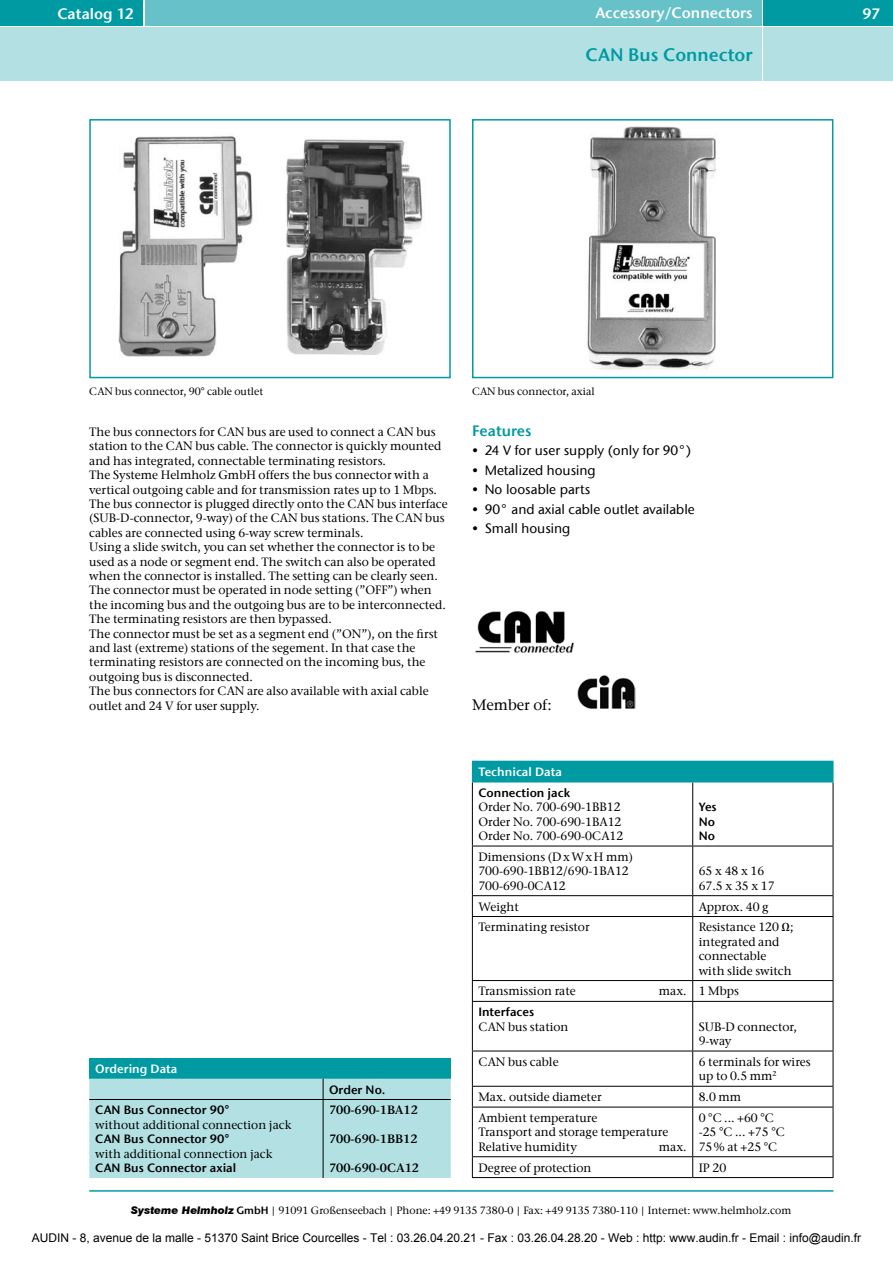
<style>
.page{position:relative;width:893px;height:1263px;background:#fff}
.page>*{position:absolute;margin:0;border:0;box-sizing:border-box;transform-origin:0 0}
.t1{font:18px "ITC Stone Sans Com Semi";color:#009aa3}
.t2{font:15px "ITC Stone Sans Com Semi";color:#fff}
.t3{font:500 15px "ITC Stone Serif Com";color:#000}
.t4{font:15px "ITC Stone Sans Com Semi";color:#009aa3}
.t5{font:500 13.5px/19.5px "ITC Stone Sans Com";color:#000}
.t6{font:500 12px/14.4px "ITC Stone Serif Com";color:#000}
.t7{font:12px "Arial";color:#000}
.t8{font:12px/14.4px "ITC Stone Sans Com Semi";color:#000}
.t9{font:12px "ITC Stone Serif Com Semi";color:#000}
.t10{font:12px "ITC Stone Sans Com Semi";color:#fff}
.t11{font:500 10.5px "ITC Stone Serif Com";color:#000}
.s1{font-family:"ITC Stone Sans Com Semi";font-weight:400}
.s2{color:#fff}
.s3{font-family:"Swiss 721 BT";font-weight:900;font-style:italic}
</style>
<div class="page">
<div style="left:145px;top:0;width:616px;height:26px;background:#66c2c8"></div>
<div style="left:0;top:28px;width:761px;height:53px;background:#b3e1e3"></div>
<div style="left:763px;top:0;width:130px;height:26px;background:#009aa3"></div>
<div style="left:763px;top:28px;width:130px;height:53px;background:#b3e1e3"></div>
<div style="left:0;top:0;width:142px;height:26px;background:#009aa3"></div>
<hr style="left:89px;top:1190px;width:744px;height:2px;background:#009aa3">
<img style="left:118px;top:136px;width:135px;height:221px">
<div style="left:89px;top:119px;width:362px;height:259px;border:2px solid #009aa3"></div>
<img style="left:587px;top:126px;width:129px;height:244px">
<div style="left:472px;top:119px;width:361px;height:259px;border:2px solid #009aa3"></div>
<img style="left:475px;top:611px;width:99px;height:42px">
<img style="left:577px;top:675px;width:59px;height:34px">
<div style="left:89px;top:1058px;width:362px;height:21px;background:#009aa3"></div>
<div style="left:89px;top:1079px;width:362px;height:99px;background:#b3e1e3"></div>
<hr style="left:89px;top:1099px;width:234px;height:1px;background:#000">
<hr style="left:323px;top:1099px;width:128px;height:1px;background:#000">
<hr style="left:323px;top:1100px;width:1px;height:78px;background:#000">
<div style="left:472px;top:761px;width:361px;height:21px;background:#009aa3"></div>
<hr style="left:472px;top:782px;width:1px;height:64px;background:#000">
<hr style="left:692px;top:782px;width:1px;height:64px;background:#000">
<hr style="left:833px;top:782px;width:1px;height:64px;background:#000">
<hr style="left:472px;top:846px;width:221px;height:1px;background:#000">
<hr style="left:472px;top:846px;width:1px;height:49px;background:#000">
<hr style="left:693px;top:846px;width:140px;height:1px;background:#000">
<hr style="left:692px;top:846px;width:1px;height:49px;background:#000">
<hr style="left:833px;top:846px;width:1px;height:49px;background:#000">
<svg style="left:472px;top:896px;width:1px;height:20px"></svg>
<svg style="left:692px;top:896px;width:1px;height:20px"></svg>
<svg style="left:833px;top:896px;width:1px;height:20px"></svg>
<hr style="left:472px;top:917px;width:1px;height:63px;background:#000">
<hr style="left:692px;top:917px;width:1px;height:63px;background:#000">
<hr style="left:833px;top:917px;width:1px;height:63px;background:#000">
<svg style="left:472px;top:981px;width:1px;height:20px"></svg>
<svg style="left:692px;top:981px;width:1px;height:20px"></svg>
<svg style="left:833px;top:981px;width:1px;height:20px"></svg>
<hr style="left:472px;top:1002px;width:1px;height:49px;background:#000">
<hr style="left:692px;top:1002px;width:1px;height:49px;background:#000">
<hr style="left:833px;top:1002px;width:1px;height:49px;background:#000">
<hr style="left:472px;top:1051px;width:1px;height:35px;background:#000">
<hr style="left:692px;top:1051px;width:1px;height:35px;background:#000">
<hr style="left:833px;top:1051px;width:1px;height:35px;background:#000">
<svg style="left:472px;top:1087px;width:1px;height:20px"></svg>
<svg style="left:692px;top:1087px;width:1px;height:20px"></svg>
<svg style="left:833px;top:1086px;width:1px;height:21px"></svg>
<hr style="left:472px;top:1107px;width:1px;height:49px;background:#000">
<hr style="left:692px;top:1107px;width:1px;height:49px;background:#000">
<hr style="left:833px;top:1107px;width:1px;height:49px;background:#000">
<svg style="left:472px;top:1157px;width:1px;height:20px"></svg>
<svg style="left:692px;top:1157px;width:1px;height:20px"></svg>
<svg style="left:833px;top:1157px;width:1px;height:20px"></svg>
<hr style="left:472px;top:895px;width:221px;height:1px;background:#000">
<hr style="left:472px;top:916px;width:221px;height:1px;background:#000">
<hr style="left:472px;top:980px;width:221px;height:1px;background:#000">
<hr style="left:472px;top:1001px;width:221px;height:1px;background:#000">
<hr style="left:472px;top:1051px;width:221px;height:1px;background:#000">
<hr style="left:472px;top:1086px;width:221px;height:1px;background:#000">
<hr style="left:472px;top:1107px;width:221px;height:1px;background:#000">
<hr style="left:472px;top:1156px;width:221px;height:1px;background:#000">
<hr style="left:472px;top:1177px;width:221px;height:1px;background:#000">
<hr style="left:693px;top:895px;width:140px;height:1px;background:#000">
<hr style="left:693px;top:916px;width:140px;height:1px;background:#000">
<hr style="left:693px;top:980px;width:140px;height:1px;background:#000">
<hr style="left:693px;top:1001px;width:140px;height:1px;background:#000">
<hr style="left:693px;top:1051px;width:140px;height:1px;background:#000">
<hr style="left:693px;top:1086px;width:140px;height:1px;background:#000">
<hr style="left:693px;top:1107px;width:140px;height:1px;background:#000">
<hr style="left:693px;top:1156px;width:140px;height:1px;background:#000">
<hr style="left:693px;top:1177px;width:140px;height:1px;background:#000">
<svg style="left:833px;top:761px;width:1px;height:21px"></svg>
<hr style="left:472px;top:782px;width:221px;height:1px;background:#009aa3">
<hr style="left:693px;top:782px;width:140px;height:1px;background:#009aa3">
<img style="left:286px;top:139px;width:137px;height:216px">
<p class="t2" style="left:595px;top:4px;width:159px">Accessory/Connectors</p>
<p class="t2" style="left:57px;top:5px;width:78px">Catalog 12</p>
<p class="t2" style="left:862px;top:5px;width:19px">97</p>
<p class="t1" style="left:585px;top:43px;width:169px">CAN Bus Connector</p>
<p class="t11" style="left:89px;top:385px;width:175px">CAN bus connector, 90° cable outlet</p>
<p class="t11" style="left:472px;top:385px;width:124px">CAN bus connector, axial</p>
<p class="t6" style="left:89px;top:424px;width:360px">The bus connectors for CAN bus are used to connect a CAN bus station to the CAN bus cable. The connector is quickly mounted and has integrated, connectable terminating resistors.<br>The Systeme Helmholz GmbH offers the bus connector with a vertical outgoing cable and for transmission rates up to 1 Mbps.<br>The bus connector is plugged directly onto the CAN bus interface (SUB-D-connector, 9-way) of the CAN bus stations. The CAN bus cables are connected using 6-way screw terminals.<br>Using a slide switch, you can set whether the connector is to be used as a node or segment end. The switch can also be operated when the connector is installed. The setting can be clearly seen.<br>The connector must be operated in node setting (”OFF”) when the incoming bus and the outgoing bus are to be interconnected.<br>The terminating resistors are then bypassed.<br>The connector must be set as a segment end (”ON”), on the first and last (extreme) stations of the segement. In that case the terminating resistors are connected on the incoming bus, the outgoing bus is disconnected.<br>The bus connectors for CAN are also available with axial cable outlet and 24 V for user supply.</p>
<p class="t10" style="left:95px;top:1061px;width:84px">Ordering Data</p>
<p class="t8" style="left:329px;top:1082px;width:58px">Order No.</p>
<p class="t6" style="left:95px;top:1103px;width:198px"><span class="s1">CAN Bus Connector 90°<br></span>without additional connection jack<br><span class="s1">CAN Bus Connector 90°<br></span>with additional connection jack<br><span class="s1">CAN Bus Connector axial</span></p>
<p class="t9" style="left:329px;top:1103px;width:90px">700-690-1BA12</p>
<p class="t9" style="left:329px;top:1132px;width:90px">700-690-1BB12</p>
<p class="t9" style="left:329px;top:1160px;width:91px">700-690-0CA12</p>
<p class="t4" style="left:472px;top:421px;width:61px">Features</p>
<p class="t5" style="left:485px;top:441px;width:211px">24 V for user supply (only for 90°)<br>Metalized housing<br>No loosable parts<br>90° and axial cable outlet available<br>Small housing</p>
<p class="t5" style="left:472px;top:441px;width:8px;text-align:justify">• • • • •</p>
<p class="t3" style="left:472px;top:695px;width:81px">Member of:</p>
<p class="t8" style="left:478px;top:761px;width:93px;line-height:20.9px"><span class="s2">Technical Data<br></span>Connection jack</p>
<p class="t6" style="left:478px;top:800px;width:146px">Order No. 700-690-1BB12<br>Order No. 700-690-1BA12<br>Order No. 700-690-0CA12</p>
<p class="t8" style="left:699px;top:800px;width:20px">Yes<br>No<br>No</p>
<p class="t6" style="left:478px;top:849px;width:156px">Dimensions (DxWxH mm)<br>700-690-1BB12/690-1BA12<br>700-690-0CA12</p>
<p class="t6" style="left:699px;top:864px;width:77px">65 x 48 x 16<br>67.5 x 35 x 17</p>
<p class="t6" style="left:478px;top:899px;width:42px">Weight</p>
<p class="t6" style="left:699px;top:899px;width:71px">Approx. 40 g</p>
<p class="t6" style="left:478px;top:920px;width:113px">Terminating resistor</p>
<p class="t6" style="left:699px;top:920px;width:96px">Resistance 120 Ω; integrated and connectable with slide switch</p>
<p class="t6" style="left:478px;top:984px;width:99px">Transmission rate</p>
<p class="t6" style="left:659px;top:984px;width:82px">max. 1 Mbps</p>
<p class="t6" style="left:478px;top:1005px;width:92px"><span class="s1">Interfaces<br></span>CAN bus station</p>
<p class="t6" style="left:699px;top:1019px;width:100px">SUB-D connector,<br>9-way</p>
<p class="t6" style="left:478px;top:1054px;width:82px">CAN bus cable</p>
<p class="t6" style="left:699px;top:1054px;width:113px">6 terminals for wires up to 0.5 mm<sup>2</sup></p>
<p class="t6" style="left:478px;top:1090px;width:125px">Max. outside diameter</p>
<p class="t6" style="left:699px;top:1090px;width:44px">8.0 mm</p>
<p class="t6" style="left:478px;top:1110px;width:191px">Ambient temperature<br>Transport and storage temperature<br>Relative humidity</p>
<p class="t6" style="left:699px;top:1110px;width:87px">0 °C ... +60 °C -25 °C ... +75 °C<br>75 % at +25 °C</p>
<p class="t6" style="left:659px;top:1139px;width:29px">max.</p>
<p class="t6" style="left:478px;top:1160px;width:115px">Degree of protection</p>
<p class="t6" style="left:699px;top:1160px;width:29px">IP 20</p>
<p class="t11" style="left:131px;top:1203px;width:662px"><span class="s3">Systeme Helmholz</span> <span class="s1">GmbH</span> | 91091 Großenseebach | Phone: +49 9135 7380-0 | Fax: +49 9135 7380-110 | Internet: www.helmholz.com</p>
<p class="t7" style="left:32px;top:1230px;width:831px">AUDIN - 8, avenue de la malle - 51370 Saint Brice Courcelles - Tel : 03.26.04.20.21 - Fax : 03.26.04.28.20 - Web : http: www.audin.fr - Email : info@audin.fr</p>
</div>
